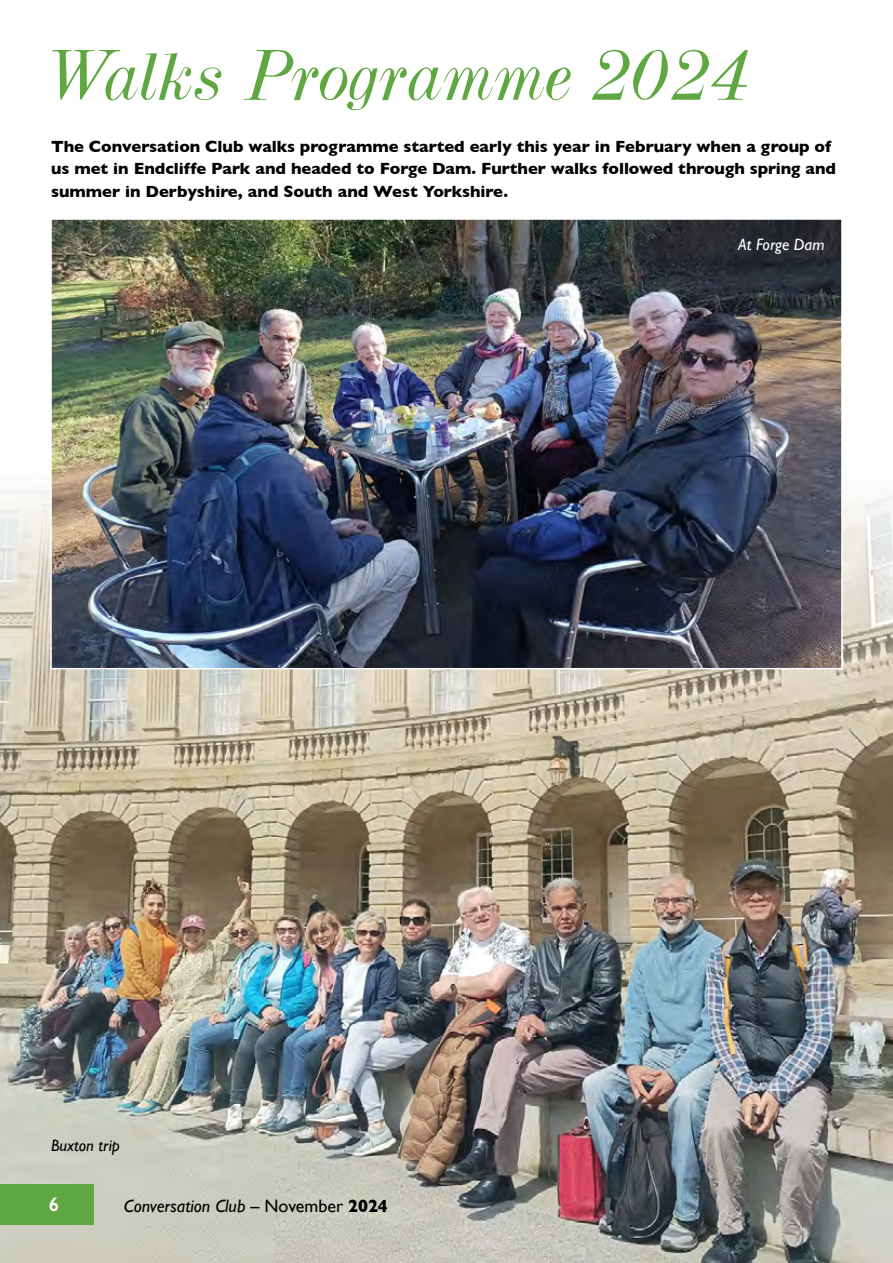
<style>
.page{position:relative;width:893px;height:1263px;background:#fff}
.page>*{position:absolute;margin:0;border:0;box-sizing:border-box;transform-origin:0 0}
.t1{font:italic 76.5px "Dubiel";color:#5fa841}
.t2{font:600 19.5px "Gill Sans";color:#fff}
.t3{font:italic 18px "Gill Sans";color:#000}
.t4{font:700 16.5px/22.5px "Gill Sans";color:#000}
.t5{font:italic 16.5px "Gill Sans";color:#fff}
.t6{font:italic 16.5px "Gill Sans";color:#000}
.s1{font-style:normal}
.s2{font-weight:700;font-style:normal}
</style>
<div class="page">
<img style="left:0;top:486px;width:893px;height:777px">
<div style="left:0;top:1184px;width:93px;height:40px;background:#5fa841"></div>
<img style="left:53px;top:221px;width:787px;height:445px">
<div style="left:50px;top:218px;width:793px;height:451px;border:2px solid #fff"></div>
<h1 class="t1" style="left:50px;top:37px;width:699px">Walks Programme 2024</h1>
<p class="t4" style="left:51px;top:134px;width:786px">The Conversation Club walks programme started early this year in February when a group of us met in Endcliffe Park and headed to Forge Dam. Further walks followed through spring and summer in Derbyshire, and South and West Yorkshire.</p>
<p class="t5" style="left:738px;top:235px;width:88px">At Forge Dam</p>
<p class="t6" style="left:51px;top:1136px;width:70px">Buxton trip</p>
<p class="t2" style="left:49px;top:1193px;width:12px">6</p>
<p class="t3" style="left:124px;top:1195px;width:266px">Conversation Club <span class="s1">– November</span> <span class="s2">2024</span></p>
</div>
